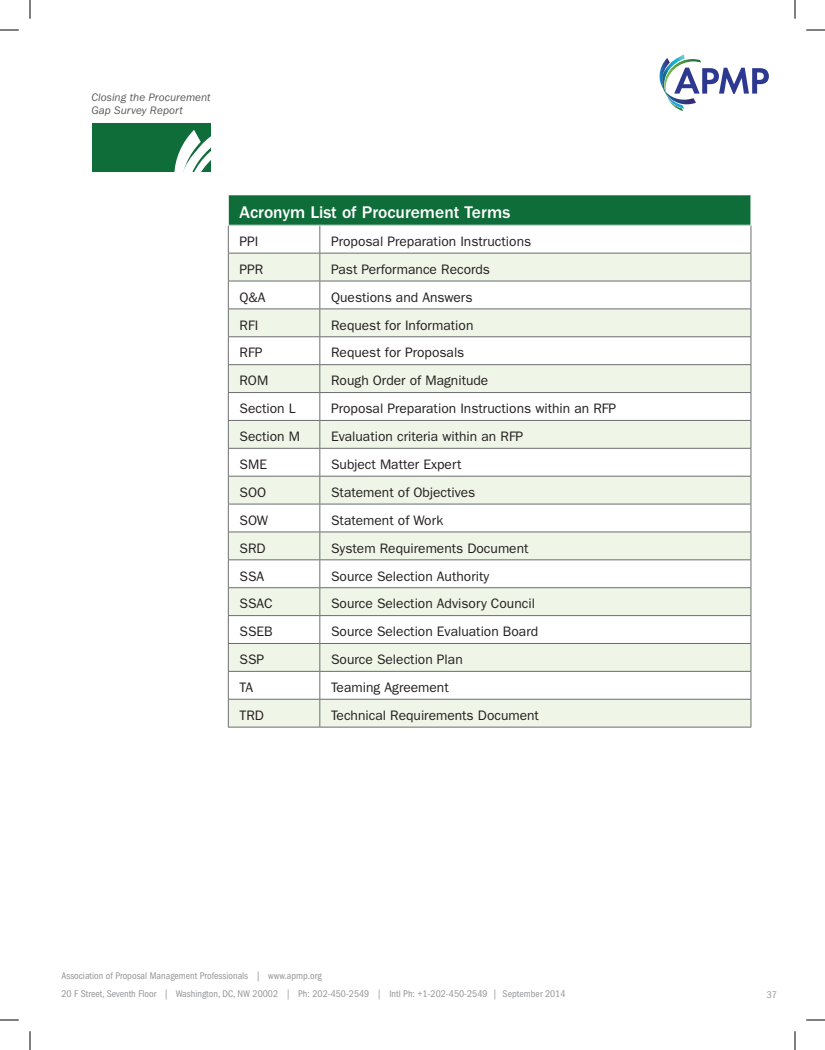
<style>
.page{position:relative;width:825px;height:1050px;background:#fff}
.page>*{position:absolute;margin:0;border:0;box-sizing:border-box;transform-origin:0 0}
.Title_1{font:500 17.5px "ITC Franklin Gothic Std";color:#fff}
.Table_Text{font:13.75px "ITC Franklin Gothic Std";color:#231f20}
.t1{font:italic 11.25px/13.5px "ITC Franklin Gothic Std";letter-spacing:.005em;color:#57585a}
.t2{font:condensed 10px/17.6px "Franklin Gothic";color:#939598}
</style>
<div class="page">
<div style="left:92px;top:124px;width:119px;height:48px;background:#0f6d3a"></div>
<svg style="left:660px;top:55px;width:109px;height:56px"></svg>
<div style="left:228px;top:195px;width:523px;height:30px;background:#0f6d3a"></div>
<svg style="left:282px;top:254px;width:469px;height:473px;fill:#eff5e7"></svg>
<hr style="left:228px;top:253px;width:92px;height:1px;background:#6c6d70">
<hr style="left:320px;top:253px;width:431px;height:1px;background:#6c6d70">
<hr style="left:228px;top:281px;width:92px;height:1px;background:#6c6d70">
<hr style="left:320px;top:281px;width:431px;height:1px;background:#6c6d70">
<hr style="left:228px;top:309px;width:92px;height:1px;background:#6c6d70">
<hr style="left:320px;top:309px;width:431px;height:1px;background:#6c6d70">
<hr style="left:228px;top:336px;width:92px;height:1px;background:#6c6d70">
<hr style="left:320px;top:336px;width:431px;height:1px;background:#6c6d70">
<hr style="left:228px;top:364px;width:92px;height:1px;background:#6c6d70">
<hr style="left:320px;top:364px;width:431px;height:1px;background:#6c6d70">
<hr style="left:228px;top:392px;width:92px;height:1px;background:#6c6d70">
<hr style="left:320px;top:392px;width:431px;height:1px;background:#6c6d70">
<hr style="left:228px;top:420px;width:92px;height:1px;background:#6c6d70">
<hr style="left:320px;top:420px;width:431px;height:1px;background:#6c6d70">
<hr style="left:228px;top:448px;width:92px;height:1px;background:#6c6d70">
<hr style="left:320px;top:448px;width:431px;height:1px;background:#6c6d70">
<hr style="left:228px;top:476px;width:92px;height:1px;background:#6c6d70">
<hr style="left:320px;top:476px;width:431px;height:1px;background:#6c6d70">
<hr style="left:228px;top:504px;width:92px;height:1px;background:#6c6d70">
<hr style="left:320px;top:504px;width:431px;height:1px;background:#6c6d70">
<hr style="left:228px;top:532px;width:92px;height:1px;background:#6c6d70">
<hr style="left:320px;top:532px;width:431px;height:1px;background:#6c6d70">
<hr style="left:228px;top:560px;width:92px;height:1px;background:#6c6d70">
<hr style="left:320px;top:560px;width:431px;height:1px;background:#6c6d70">
<hr style="left:228px;top:587px;width:92px;height:1px;background:#6c6d70">
<hr style="left:320px;top:587px;width:431px;height:1px;background:#6c6d70">
<hr style="left:228px;top:615px;width:92px;height:1px;background:#6c6d70">
<hr style="left:320px;top:615px;width:431px;height:1px;background:#6c6d70">
<hr style="left:228px;top:643px;width:92px;height:1px;background:#6c6d70">
<hr style="left:320px;top:643px;width:431px;height:1px;background:#6c6d70">
<hr style="left:228px;top:671px;width:92px;height:1px;background:#6c6d70">
<hr style="left:320px;top:671px;width:431px;height:1px;background:#6c6d70">
<hr style="left:228px;top:699px;width:92px;height:1px;background:#6c6d70">
<svg style="left:174px;top:123px;width:108px;height:604px"></svg>
<hr style="left:320px;top:699px;width:431px;height:1px;background:#6c6d70">
<svg style="left:320px;top:226px;width:1px;height:501px"></svg>
<svg style="left:751px;top:226px;width:1px;height:501px"></svg>
<hr style="left:228px;top:727px;width:92px;height:1px;background:#6c6d70">
<hr style="left:320px;top:727px;width:431px;height:1px;background:#6c6d70">
<hr style="left:228px;top:194px;width:92px;height:1px;background:#fff">
<hr style="left:228px;top:195px;width:1px;height:30px;background:#fff">
<hr style="left:228px;top:225px;width:92px;height:1px;background:#fff">
<svg style="left:0;top:29px;width:19px;height:2px"></svg>
<svg style="left:806px;top:29px;width:19px;height:2px"></svg>
<svg style="left:0;top:1019px;width:19px;height:2px"></svg>
<svg style="left:806px;top:1019px;width:19px;height:2px"></svg>
<svg style="left:29px;top:0;width:2px;height:19px"></svg>
<svg style="left:29px;top:1031px;width:2px;height:19px"></svg>
<svg style="left:794px;top:0;width:2px;height:19px"></svg>
<svg style="left:794px;top:1031px;width:2px;height:19px"></svg>
<p class="t1" style="left:92px;top:91px;width:121px">Closing the Procurement<br>Gap Survey Report</p>
<p class="Title_1" style="left:240px;top:202px;width:272px">Acronym List of Procurement Terms</p>
<p class="Table_Text" style="left:240px;top:233px;width:20px">PPI</p>
<p class="Table_Text" style="left:331px;top:233px;width:202px">Proposal Preparation Instructions</p>
<p class="Table_Text" style="left:240px;top:261px;width:25px">PPR</p>
<p class="Table_Text" style="left:331px;top:261px;width:161px">Past Performance Records</p>
<p class="Table_Text" style="left:240px;top:289px;width:28px">Q&amp;A</p>
<p class="Table_Text" style="left:331px;top:289px;width:143px">Questions and Answers</p>
<p class="Table_Text" style="left:240px;top:317px;width:20px">RFI</p>
<p class="Table_Text" style="left:331px;top:317px;width:144px">Request for Information</p>
<p class="Table_Text" style="left:240px;top:345px;width:24px">RFP</p>
<p class="Table_Text" style="left:331px;top:345px;width:135px">Request for Proposals</p>
<p class="Table_Text" style="left:240px;top:373px;width:30px">ROM</p>
<p class="Table_Text" style="left:331px;top:373px;width:159px">Rough Order of Magnitude</p>
<p class="Table_Text" style="left:240px;top:401px;width:58px">Section L</p>
<p class="Table_Text" style="left:331px;top:401px;width:287px">Proposal Preparation Instructions within an RFP</p>
<p class="Table_Text" style="left:240px;top:429px;width:62px">Section M</p>
<p class="Table_Text" style="left:331px;top:429px;width:194px">Evaluation criteria within an RFP</p>
<p class="Table_Text" style="left:240px;top:456px;width:29px">SME</p>
<p class="Table_Text" style="left:331px;top:456px;width:132px">Subject Matter Expert</p>
<p class="Table_Text" style="left:240px;top:484px;width:28px">SOO</p>
<p class="Table_Text" style="left:331px;top:484px;width:146px">Statement of Objectives</p>
<p class="Table_Text" style="left:240px;top:512px;width:30px">SOW</p>
<p class="Table_Text" style="left:331px;top:512px;width:114px">Statement of Work</p>
<p class="Table_Text" style="left:240px;top:540px;width:28px">SRD</p>
<p class="Table_Text" style="left:331px;top:540px;width:199px">System Requirements Document</p>
<p class="Table_Text" style="left:240px;top:568px;width:26px">SSA</p>
<p class="Table_Text" style="left:331px;top:568px;width:160px">Source Selection Authority</p>
<p class="Table_Text" style="left:240px;top:596px;width:35px">SSAC</p>
<p class="Table_Text" style="left:331px;top:596px;width:205px">Source Selection Advisory Council</p>
<p class="Table_Text" style="left:240px;top:624px;width:35px">SSEB</p>
<p class="Table_Text" style="left:331px;top:624px;width:209px">Source Selection Evaluation Board</p>
<p class="Table_Text" style="left:240px;top:652px;width:26px">SSP</p>
<p class="Table_Text" style="left:331px;top:652px;width:133px">Source Selection Plan</p>
<p class="Table_Text" style="left:240px;top:679px;width:15px">TA</p>
<p class="Table_Text" style="left:331px;top:679px;width:119px">Teaming Agreement</p>
<p class="Table_Text" style="left:240px;top:707px;width:26px">TRD</p>
<p class="Table_Text" style="left:331px;top:707px;width:209px">Technical Requirements Document</p>
<p class="t2" style="left:62px;top:967px;width:506px">Association of Proposal Management Professionals | www.apmp.org<br>20 F Street, Seventh Floor | Washington, DC, NW 20002 | Ph: 202-450-2549 | Intl Ph: +1-202-450-2549 | September 2014</p>
<p class="t2" style="left:767px;top:986px;width:12px">37</p>
</div>
